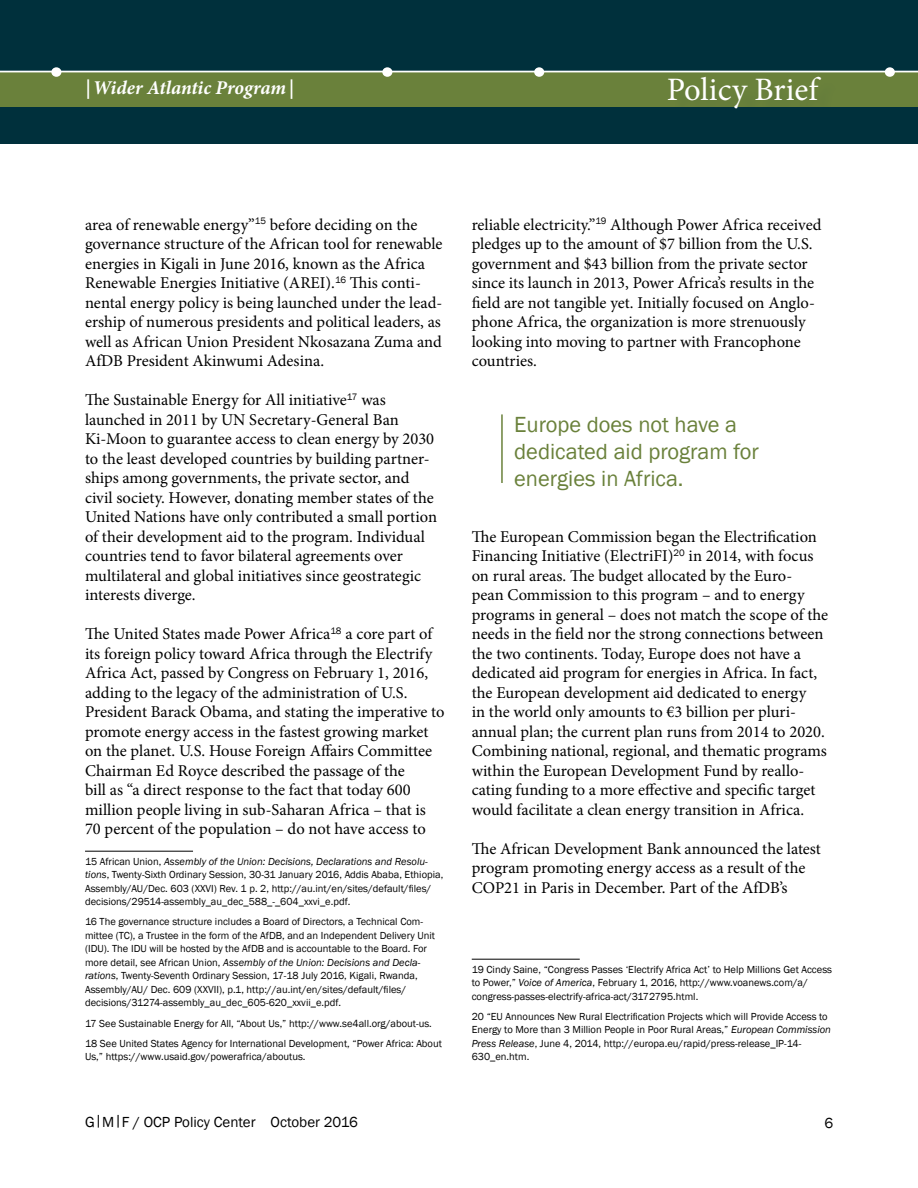
<style>
.page{position:relative;width:918px;height:1188px;background:#fff}
.page>*{position:absolute;margin:0;border:0;box-sizing:border-box;transform-origin:0 0}
.t1{font:32.7px "Minion Pro";color:#fff}
.t2{font:22.5px/27px "Franklin Gothic";color:#6a813b}
.t3{font:italic 700 19.5px "Minion Pro";letter-spacing:-.005em;color:#fff}
.t4{font:16.5px/19.5px "Minion Pro";color:#000}
.t5{font:15px "Franklin Gothic";color:#000}
.t6{font:10.5px/13.5px "Franklin Gothic";color:#000}
.s1{font-style:italic}
</style>
<div class="page">
<div style="left:0;top:0;width:918px;height:143px;background:#00303c"></div>
<div style="left:0;top:71px;width:918px;height:36px;background:#6a813b"></div>
<hr style="left:0;top:71px;width:918px;height:1px;background:#fff">
<div style="left:885px;top:67px;width:10px;height:10px;background:#fff;border-radius:50%"></div>
<div style="left:534px;top:67px;width:10px;height:10px;background:#fff;border-radius:50%"></div>
<div style="left:382px;top:67px;width:10px;height:10px;background:#fff;border-radius:50%"></div>
<div style="left:51px;top:67px;width:10px;height:10px;background:#fff;border-radius:50%"></div>
<div style="left:671px;top:80px;width:168px;height:46px;background:#00303c;opacity:.1"></div>
<hr style="left:85px;top:851px;width:108px;height:1px;background:#000">
<hr style="left:472px;top:959px;width:108px;height:1px;background:#000">
<hr style="left:501px;top:414px;width:2px;height:69px;background:#6a813b">
<p class="t3" style="left:85px;top:74px;width:210px">|Wider Atlantic Program|</p>
<h1 class="t1" style="left:667px;top:68px;width:153px">Policy Brief</h1>
<p class="t4" style="left:85px;top:215px;width:359px">area of renewable energy”<sup>15</sup> before deciding on the governance structure of the African tool for renewable energies in Kigali in June 2016, known as the Africa Renewable Energies Initiative (AREI).<sup>16</sup> This conti&shy;nental energy policy is being launched under the lead&shy;ership of numerous presidents and political leaders, as well as African Union President Nkosazana Zuma and AfDB President Akinwumi Adesina.</p>
<p class="t4" style="left:85px;top:390px;width:354px">The Sustainable Energy for All initiative<sup>17</sup> was launched in 2011 by UN Secretary-General Ban Ki-Moon to guarantee access to clean energy by 2030 to the least developed countries by building partner&shy;ships among governments, the private sector, and civil society. However, donating member states of the United Nations have only contributed a small portion of their development aid to the program. Individual countries tend to favor bilateral agreements over multilateral and global initiatives since geostrategic interests diverge.</p>
<p class="t4" style="left:85px;top:624px;width:361px">The United States made Power Africa<sup>18</sup> a core part of its foreign policy toward Africa through the Electrify Africa Act, passed by Congress on February 1, 2016, adding to the legacy of the administration of U.S.<br>President Barack Obama, and stating the imperative to promote energy access in the fastest growing market on the planet. U.S. House Foreign Affairs Committee Chairman Ed Royce described the passage of the<br>bill as “a direct response to the fact that today 600 million people living in sub-Saharan Africa – that is 70 percent of the population – do not have access to</p>
<p class="t6" style="left:85px;top:855px;width:360px">15 African Union, <span class="s1">Assembly of the Union: Decisions, Declarations and Resolu&shy;tions</span>, Twenty-Sixth Ordinary Session, 30-31 January 2016, Addis Ababa, Ethiopia, Assembly/AU/Dec. 603 (XXVI) Rev. 1 p. 2, http://au.int/en/sites/default/files/ decisions/29514-assembly_au_dec_588_-_604_xxvi_e.pdf.</p>
<p class="t6" style="left:85px;top:915px;width:352px">16 The governance structure includes a Board of Directors, a Technical Com&shy;mittee (TC), a Trustee in the form of the AfDB, and an Independent Delivery Unit (IDU). The IDU will be hosted by the AfDB and is accountable to the Board. For more detail, see African Union, <span class="s1">Assembly of the Union: Decisions and Decla&shy;rations</span>, Twenty-Seventh Ordinary Session, 17-18 July 2016, Kigali, Rwanda, Assembly/AU/ Dec. 609 (XXVII), p.1, http://au.int/en/sites/default/files/ decisions/31274-assembly_au_dec_605-620_xxvii_e.pdf.</p>
<p class="t6" style="left:85px;top:1013px;width:358px;line-height:20.2px">17 See Sustainable Energy for All, “About Us,” http://www.se4all.org/about-us.<br>18 See United States Agency for International Development, “Power Africa: About</p>
<p class="t6" style="left:85px;top:1050px;width:222px">Us,” https://www.usaid.gov/powerafrica/aboutus.</p>
<p class="t4" style="left:472px;top:215px;width:351px">reliable electricity.”<sup>19</sup> Although Power Africa received pledges up to the amount of $7 billion from the U.S. government and $43 billion from the private sector since its launch in 2013, Power Africa’s results in the field are not tangible yet. Initially focused on Anglo&shy;phone Africa, the organization is more strenuously looking into moving to partner with Francophone countries.</p>
<h2 class="t2" style="left:514px;top:412px;width:246px">Europe does not have a dedicated aid program for energies in Africa.</h2>
<p class="t4" style="left:472px;top:527px;width:358px">The European Commission began the Electrification Financing Initiative (ElectriFI)<sup>20</sup> in 2014, with focus on rural areas. The budget allocated by the Euro&shy;pean Commission to this program – and to energy programs in general – does not match the scope of the needs in the field nor the strong connections between the two continents. Today, Europe does not have a dedicated aid program for energies in Africa. In fact, the European development aid dedicated to energy<br>in the world only amounts to €3 billion per pluri&shy;annual plan; the current plan runs from 2014 to 2020.<br>Combining national, regional, and thematic programs within the European Development Fund by reallo&shy;cating funding to a more effective and specific target would facilitate a clean energy transition in Africa.</p>
<p class="t4" style="left:472px;top:839px;width:351px">The African Development Bank announced the latest program promoting energy access as a result of the<br>COP21 in Paris in December. Part of the AfDB’s</p>
<p class="t6" style="left:472px;top:963px;width:362px">19 Cindy Saine, “Congress Passes ‘Electrify Africa Act’ to Help Millions Get Access to Power,” <span class="s1">Voice of America</span>, February 1, 2016, http://www.voanews.com/a/ congress-passes-electrify-africa-act/3172795.html.</p>
<p class="t6" style="left:472px;top:1010px;width:361px">20 “EU Announces New Rural Electrification Projects which will Provide Access to Energy to More than 3 Million People in Poor Rural Areas,” <span class="s1">European Commission Press Release</span>, June 4, 2014, http://europa.eu/rapid/press-release_IP-14- 630_en.htm.</p>
<p class="t5" style="left:85px;top:1112px;width:274px">G|M|F / OCP Policy Center October 2016</p>
<p class="t5" style="left:825px;top:1113px;width:10px">6</p>
</div>
